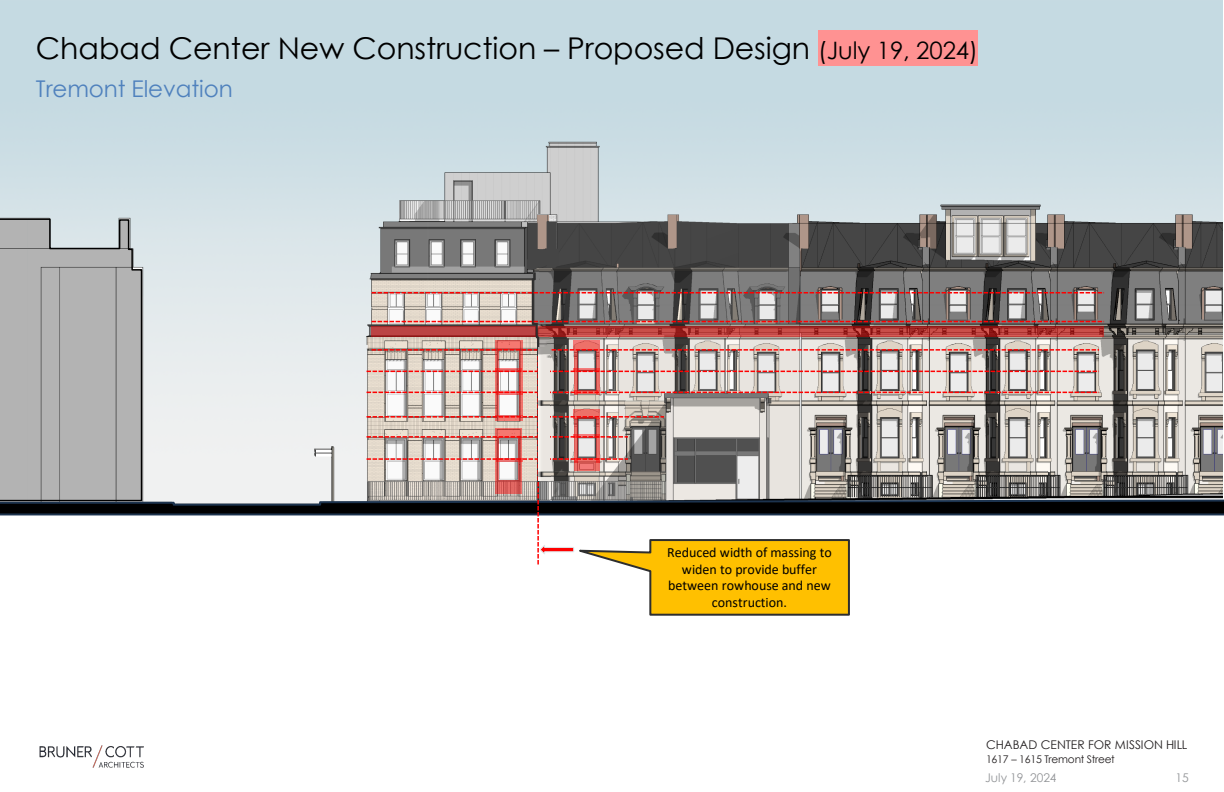
<style>
.page{position:relative;width:1224px;height:792px;background:#fff}
.page>*{position:absolute;margin:0;border:0;box-sizing:border-box;transform-origin:0 0}
.t1{font:30px "Century Gothic";letter-spacing:-.005em;color:#000}
.t2{font:23px "Century Gothic";letter-spacing:-.005em;color:#4f81bd}
.t3{font:14px/16.8px "Calibri";color:#000;text-align:center}
.t4{font:12px "Century Gothic";color:#231f20}
.t5{font:12px "Century Gothic";letter-spacing:-.005em;color:#939598}
.t6{font:10.6px "Century Gothic";letter-spacing:-.02em;color:#231f20}
.s1{font-size:24px}
</style>
<div class="page">
<img style="left:39px;top:745px;width:105px;height:23px">
<img style="left:0;top:0;width:1223px;height:221px">
<div style="left:818px;top:30px;width:159px;height:35px;background:#ff9292"></div>
<img style="left:538px;top:215px;width:10px;height:6px">
<svg style="left:0;top:221px;width:1224px;height:395px"></svg>
<img style="left:539px;top:347px;width:10px;height:133px">
<h1 class="t1" style="left:36px;top:27px;width:943px">Chabad Center New Construction – Proposed Design <span class="s1">(July 19, 2024)</span></h1>
<h2 class="t2" style="left:36px;top:73px;width:198px">Tremont Elevation</h2>
<p class="t3" style="left:667px;top:543px;width:166px">Reduced width of massing to widen to provide buffer between rowhouse and new construction.</p>
<p class="t4" style="left:986px;top:736px;width:203px">CHABAD CENTER FOR MISSION HILL</p>
<p class="t6" style="left:986px;top:752px;width:130px">1617 – 1615 Tremont Street</p>
<p class="t5" style="left:1175px;top:769px;width:15px">15</p>
<p class="t5" style="left:985px;top:769px;width:73px">July 19, 2024</p>
</div>
